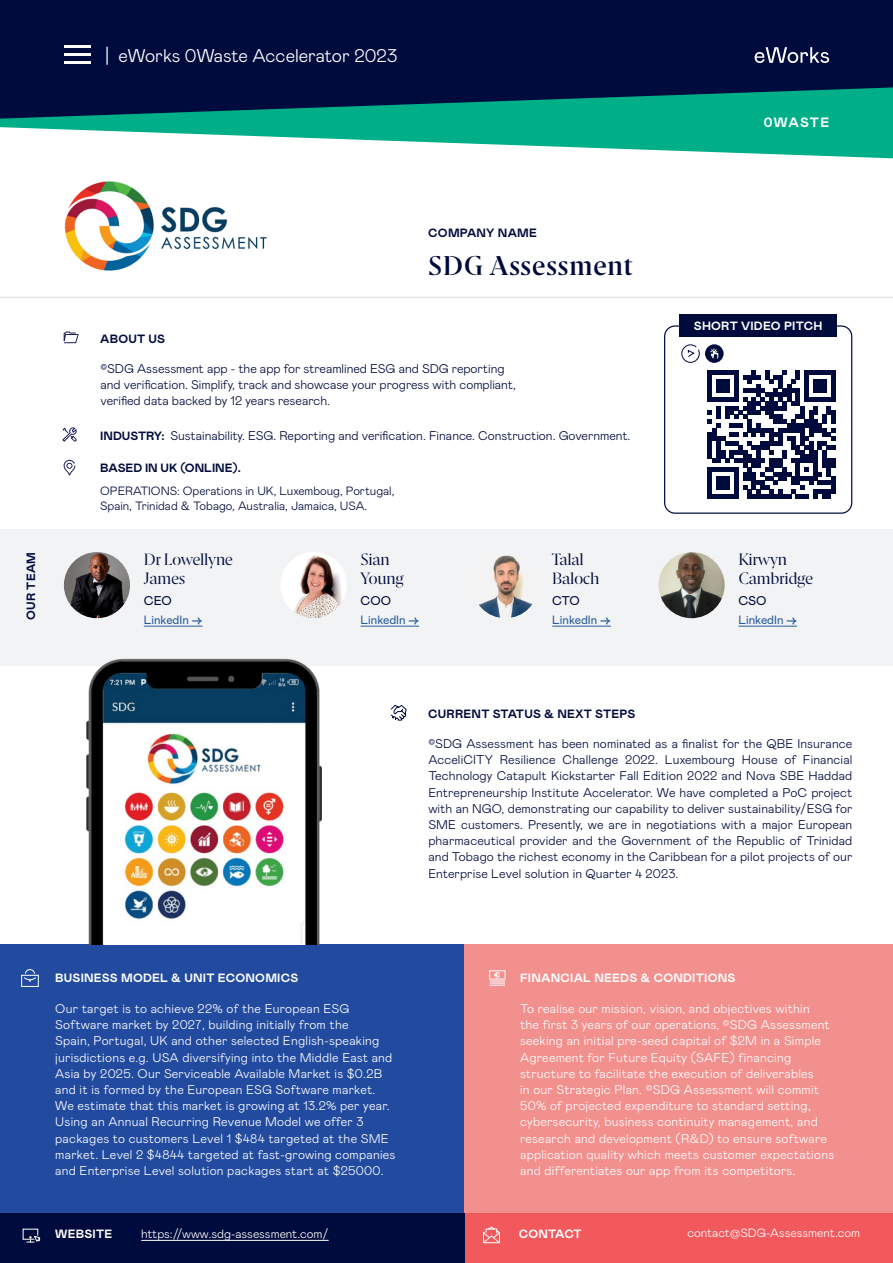
<style>
.page{position:relative;width:893px;height:1263px;background:#fff}
.page>*{position:absolute;margin:0;border:0;box-sizing:border-box;transform-origin:0 0}
.t1{font:700 27px "Esade";letter-spacing:.02em;color:#000b3d}
.t2{font:300 18.3px "Mabry Pro";color:#fff}
.t3{font:16.35px/19.6px "Esade";letter-spacing:-.02em;color:#000b3d}
.t4{font:700 13.5px "Mabry Pro";letter-spacing:.09em;color:#fff}
.t5{font:12.75px "Mabry Pro";color:#000b3d}
.t6{font:300 12.6px/16.2px "Mabry Pro";letter-spacing:.02em;color:#fff}
.t7{font:300 12.6px/16.2px "Mabry Pro";color:#000b3d;text-align:justify}
.t8{font:300 12px/14.4px "Mabry Pro";color:#000b3d}
.t9{font:700 12px "Mabry Pro";letter-spacing:.02em;color:#fff}
.t10{font:300 12px "Mabry Pro";color:#fff}
.t11{font:700 12px "Mabry Pro";letter-spacing:.02em;color:#000b3d}
.t12{font:12px "Mabry Pro";color:#275b9b}
.t13{font:700 12px "Mabry Pro";color:#000b3d}
.t14{font:700 12px "Mabry Pro";color:#fff}
.s1{font-weight:700;font-size:12px}
.s2{font-weight:500}
</style>
<div class="page">
<svg style="left:0;top:119px;width:893px;height:40px;fill:#00ae88"></svg>
<svg style="left:0;top:0;width:893px;height:119px;fill:#000b3d"></svg>
<hr style="left:64px;top:45px;width:26px;height:3px;background:#fff">
<hr style="left:64px;top:53px;width:26px;height:3px;background:#fff">
<hr style="left:64px;top:61px;width:26px;height:2px;background:#fff">
<svg style="left:755px;top:47px;width:74px;height:16px"></svg>
<svg style="left:64px;top:331px;width:15px;height:13px"></svg>
<div style="left:0;top:530px;width:893px;height:136px;background:#f2f3f5"></div>
<svg style="left:63px;top:460px;width:13px;height:15px"></svg>
<hr style="left:0;top:297px;width:893px;height:1px;background:#dadada">
<svg style="left:391px;top:704px;width:16px;height:17px"></svg>
<div style="left:0;top:944px;width:465px;height:270px;background:#224ba0"></div>
<div style="left:465px;top:944px;width:428px;height:270px;background:#f2908e"></div>
<div style="left:465px;top:1214px;width:428px;height:49px;background:#f1595c"></div>
<svg style="left:483px;top:1226px;width:17px;height:18px"></svg>
<div style="left:0;top:1214px;width:465px;height:49px;background:#000b3d"></div>
<svg style="left:23px;top:1228px;width:17px;height:15px"></svg>
<hr style="left:141px;top:1240px;width:188px;height:1px;background:#fff">
<svg style="left:489px;top:970px;width:17px;height:16px"></svg>
<svg style="left:21px;top:969px;width:18px;height:18px"></svg>
<svg style="left:62px;top:427px;width:15px;height:15px"></svg>
<img style="left:64px;top:181px;width:203px;height:90px">
<img style="left:64px;top:552px;width:66px;height:66px;border-radius:33px">
<hr style="left:144px;top:626px;width:58px;height:1px;background:#275b9b">
<img style="left:281px;top:552px;width:66px;height:66px;border-radius:33px">
<hr style="left:361px;top:626px;width:58px;height:1px;background:#275b9b">
<img style="left:472px;top:552px;width:66px;height:66px;border-radius:33px">
<hr style="left:552px;top:626px;width:59px;height:1px;background:#275b9b">
<img style="left:658px;top:552px;width:67px;height:66px;border-radius:33px">
<hr style="left:738px;top:626px;width:59px;height:1px;background:#275b9b">
<div style="left:664px;top:325px;width:188px;height:189px;border:1px solid #000b3d;border-radius:10px"></div>
<div style="left:679px;top:314px;width:158px;height:22px;background:#000b3d"></div>
<svg style="left:681px;top:344px;width:19px;height:19px"></svg>
<svg style="left:708px;top:371px;width:127px;height:127px"></svg>
<img style="left:86px;top:658px;width:236px;height:286px">
<svg style="left:705px;top:344px;width:19px;height:19px"></svg>
<svg style="left:710px;top:348px;width:8px;height:11px"></svg>
<h2 class="t2" style="left:105px;top:43px;width:294px">| eWorks 0Waste Accelerator 2023</h2>
<p class="t4" style="left:764px;top:112px;width:67px">0WASTE</p>
<p class="t11" style="left:22px;top:620px;width:70px;rotate:-90deg">OUR TEAM</p>
<p class="t11" style="left:428px;top:224px;width:110px">COMPANY NAME</p>
<p class="t11" style="left:100px;top:330px;width:66px">ABOUT US</p>
<h1 class="t1" style="left:428px;top:247px;width:206px">SDG Assessment</h1>
<p class="t7" style="left:100px;top:360px;width:417px;text-align:left">©SDG Assessment app - the app for streamlined ESG and SDG reporting and verification. Simplify, track and showcase your progress with compliant, verified data backed by 12 years research.</p>
<p class="t7" style="left:100px;top:427px;width:532px"><span class="s1">INDUSTRY:</span> Sustainability. ESG. Reporting and verification. Finance. Construction. Government.</p>
<p class="t13" style="left:100px;top:460px;width:142px">BASED IN UK (ONLINE).</p>
<p class="t8" style="left:100px;top:483px;width:296px">OPERATIONS: Operations in UK, Luxemboug, Portugal,<br>Spain, Trinidad &amp; Tobago, Australia, Jamaica, USA.</p>
<p class="t3" style="left:144px;top:548px;width:91px">Dr Lowellyne<br>James</p>
<p class="t5" style="left:144px;top:591px;width:29px">CEO</p>
<p class="t12" style="left:144px;top:611px;width:60px">LinkedIn <span class="s2">→</span></p>
<p class="t3" style="left:361px;top:548px;width:45px">Sian<br>Young</p>
<p class="t5" style="left:361px;top:591px;width:32px">COO</p>
<p class="t12" style="left:361px;top:611px;width:60px">LinkedIn <span class="s2">→</span></p>
<p class="t3" style="left:552px;top:548px;width:49px">Talal<br>Baloch</p>
<p class="t5" style="left:552px;top:591px;width:29px">CTO</p>
<p class="t12" style="left:552px;top:611px;width:60px">LinkedIn <span class="s2">→</span></p>
<p class="t11" style="left:428px;top:705px;width:209px">CURRENT STATUS &amp; NEXT STEPS</p>
<p class="t9" style="left:694px;top:317px;width:130px">SHORT VIDEO PITCH</p>
<p class="t3" style="left:738px;top:548px;width:77px">Kirwyn<br>Cambridge</p>
<p class="t5" style="left:738px;top:591px;width:30px">CSO</p>
<p class="t12" style="left:738px;top:611px;width:60px">LinkedIn <span class="s2">→</span></p>
<p class="t7" style="left:428px;top:735px;width:426px">©SDG Assessment has been nominated as a finalist for the QBE Insurance AcceliCITY Resilience Challenge 2022. Luxembourg House of Financial Technology Catapult Kickstarter Fall Edition 2022 and Nova SBE Haddad Entrepreneurship Institute Accelerator. We have completed a PoC project with an NGO, demonstrating our capability to deliver sustainability/ESG for SME customers. Presently, we are in negotiations with a major European pharmaceutical provider and the Government of the Republic of Trinidad and Tobago the richest economy in the Caribbean for a pilot projects of our Enterprise Level solution in Quarter 4 2023.</p>
<p class="t9" style="left:55px;top:969px;width:245px">BUSINESS MODEL &amp; UNIT ECONOMICS</p>
<p class="t6" style="left:55px;top:1000px;width:342px">Our target is to achieve 22% of the European ESG Software market by 2027, building initially from the<br>Spain, Portugal, UK and other selected English-speaking jurisdictions e.g. USA diversifying into the Middle East and Asia by 2025. Our Serviceable Available Market is $0.2B and it is formed by the European ESG Software market.<br>We estimate that this market is growing at 13.2% per year.<br>Using an Annual Recurring Revenue Model we offer 3 packages to customers Level 1 $484 targeted at the SME market. Level 2 $4844 targeted at fast-growing companies and Enterprise Level solution packages start at $25000.</p>
<p class="t9" style="left:520px;top:969px;width:217px">FINANCIAL NEEDS &amp; CONDITIONS</p>
<p class="t6" style="left:520px;top:1000px;width:316px">To realise our mission, vision, and objectives within<br>the first 3 years of our operations, ©SDG Assessment seeking an initial pre-seed capital of $2M in a Simple Agreement for Future Equity (SAFE) financing structure to facilitate the execution of deliverables<br>in our Strategic Plan. ©SDG Assessment will commit 50% of projected expenditure to standard setting, cybersecurity, business continuity management, and research and development (R&amp;D) to ensure software application quality which meets customer expectations and differentiates our app from its competitors.</p>
<p class="t9" style="left:55px;top:1225px;width:58px">WEBSITE</p>
<p class="t10" style="left:141px;top:1226px;width:189px">https://www.sdg-assessment.com/</p>
<p class="t14" style="left:519px;top:1225px;width:65px">CONTACT</p>
<p class="t10" style="left:687px;top:1225px;width:174px">contact@SDG-Assessment.com</p>
</div>
